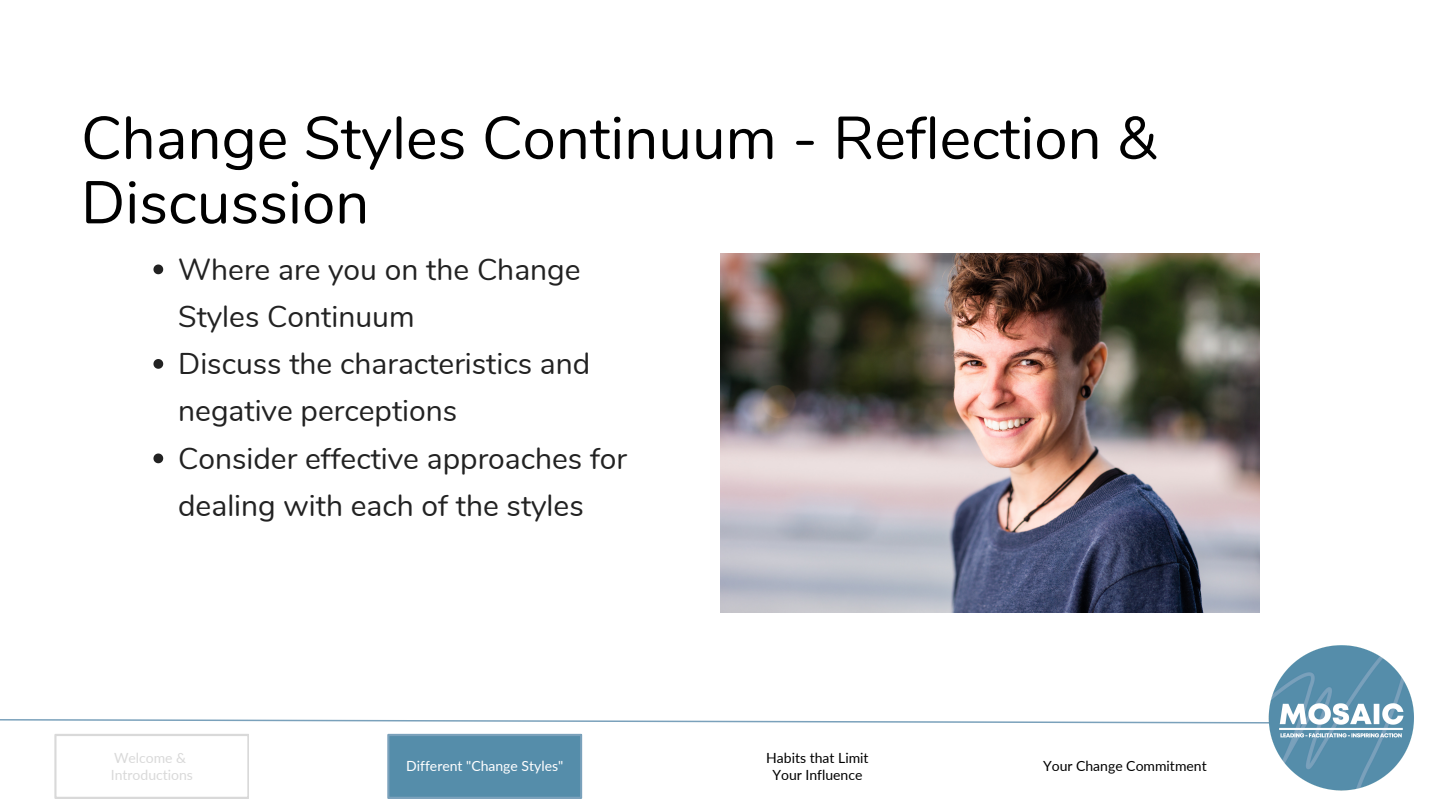
<style>
.page{position:relative;width:1440px;height:810px;background:#fff}
.page>*{position:absolute;margin:0;border:0;box-sizing:border-box;transform-origin:0 0}
.t1{font:60px/64.5px "Nunito";color:#000}
.t2{font:30px/47.2px "Nunito";color:#222}
.t3{font:14px "Lato";color:#000}
.t4{font:14px "Lato";color:#fff}
.t5{font:14px "Lato";color:#d9d9d9}
</style>
<div class="page">
<img style="left:721px;top:253px;width:539px;height:360px">
<svg style="left:153px;top:265px;width:10px;height:9px"></svg>
<svg style="left:153px;top:359px;width:10px;height:10px"></svg>
<svg style="left:153px;top:454px;width:10px;height:9px"></svg>
<svg style="left:0;top:719px;width:1263px;height:5px"></svg>
<img style="left:1263px;top:645px;width:151px;height:146px">
<svg style="left:54px;top:734px;width:195px;height:65px"></svg>
<svg style="left:387px;top:734px;width:195px;height:65px;background:#588fab"></svg>
<p class="t1" style="left:81px;top:107px;width:1077px">Change Styles Continuum - Reflection &amp;<br>Discussion</p>
<p class="t2" style="left:178px;top:246px;width:404px">Where are you on the Change<br>Styles Continuum</p>
<p class="t2" style="left:178px;top:341px;width:414px">Discuss the characteristics and negative perceptions</p>
<p class="t2" style="left:178px;top:435px;width:450px">Consider effective approaches for dealing with each of the styles</p>
<p class="t5" style="left:114px;top:749px;width:74px">Welcome &amp;</p>
<p class="t5" style="left:111px;top:766px;width:84px">Introductions</p>
<p class="t4" style="left:406px;top:758px;width:159px">Different "Change Styles"</p>
<p class="t3" style="left:766px;top:749px;width:104px">Habits that Limit</p>
<p class="t3" style="left:772px;top:766px;width:92px">Your Influence</p>
<p class="t3" style="left:1043px;top:758px;width:165px">Your Change Commitment</p>
</div>
